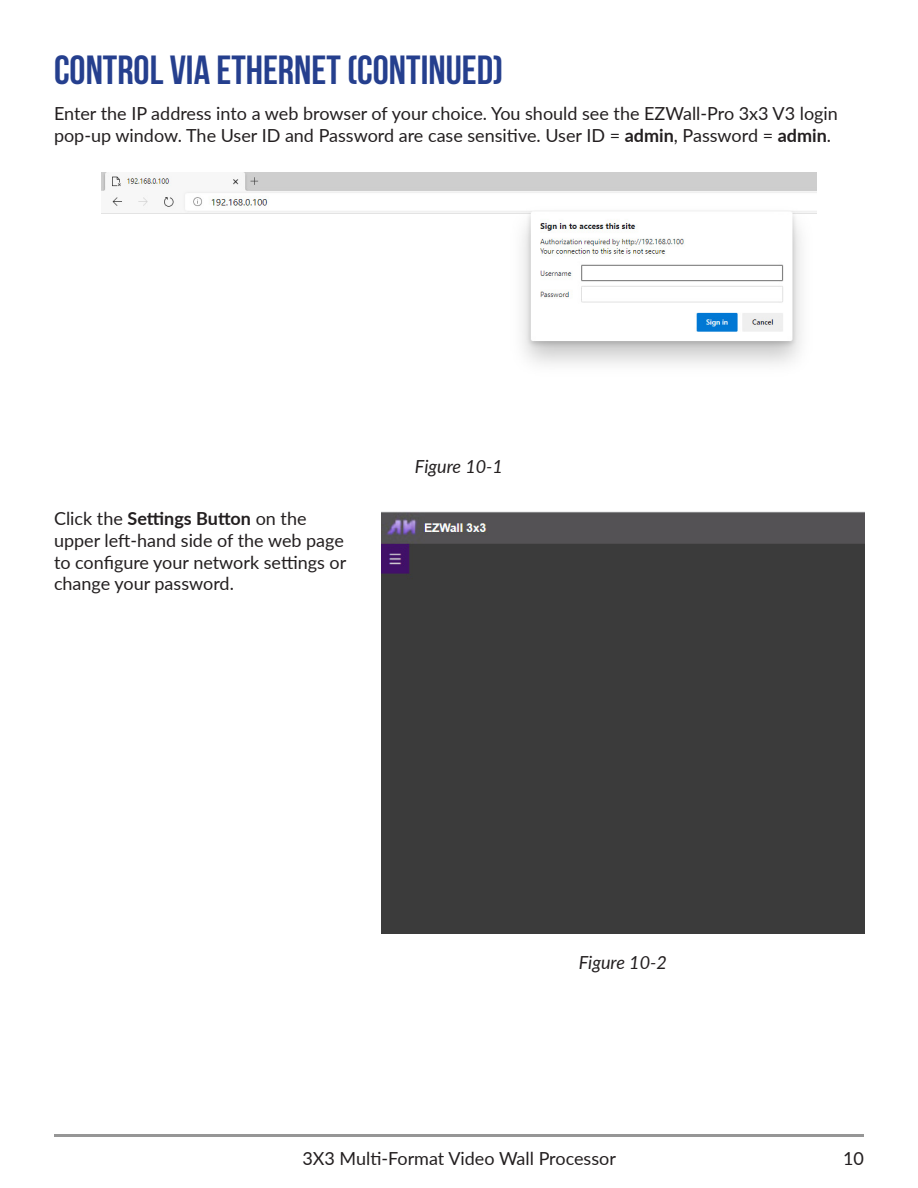
<style>
.page{position:relative;width:918px;height:1188px;background:#fff}
.page>*{position:absolute;margin:0;border:0;box-sizing:border-box;transform-origin:0 0}
.t1{font:700 40.5px "Bebas Neue";color:#253f8e}
.t2{font:18px/21.6px "Lato";color:#231f20}
.t3{font:italic 18px "Lato";color:#231f20}
.s1{font-weight:700}
</style>
<div class="page">
<hr style="left:54px;top:1134px;width:810px;height:3px;background:#969696">
<img style="left:101px;top:173px;width:716px;height:191px">
<img style="left:382px;top:511px;width:482px;height:423px">
<p class="t1" style="left:54px;top:48px;width:451px">CONTROL VIA ETHERNET (CONTINUED)</p>
<p class="t2" style="left:54px;top:102px;width:786px">Enter the IP address into a web browser of your choice. You should see the EZWall-Pro 3x3 V3 login pop-up window. The User ID and Password are case sensitive. User ID = <span class="s1">admin</span>, Password = <span class="s1">admin</span>.</p>
<p class="t2" style="left:54px;top:507px;width:294px">Click the <span class="s1">Settings Button</span> on the upper left-hand side of the web page to configure your network settings or change your password.</p>
<p class="t3" style="left:415px;top:454px;width:90px">Figure 10-1</p>
<p class="t3" style="left:579px;top:950px;width:90px">Figure 10-2</p>
<p class="t2" style="left:302px;top:1147px;width:315px">3X3 Multi-Format Video Wall Processor</p>
<p class="t2" style="left:843px;top:1147px;width:22px">10</p>
</div>
